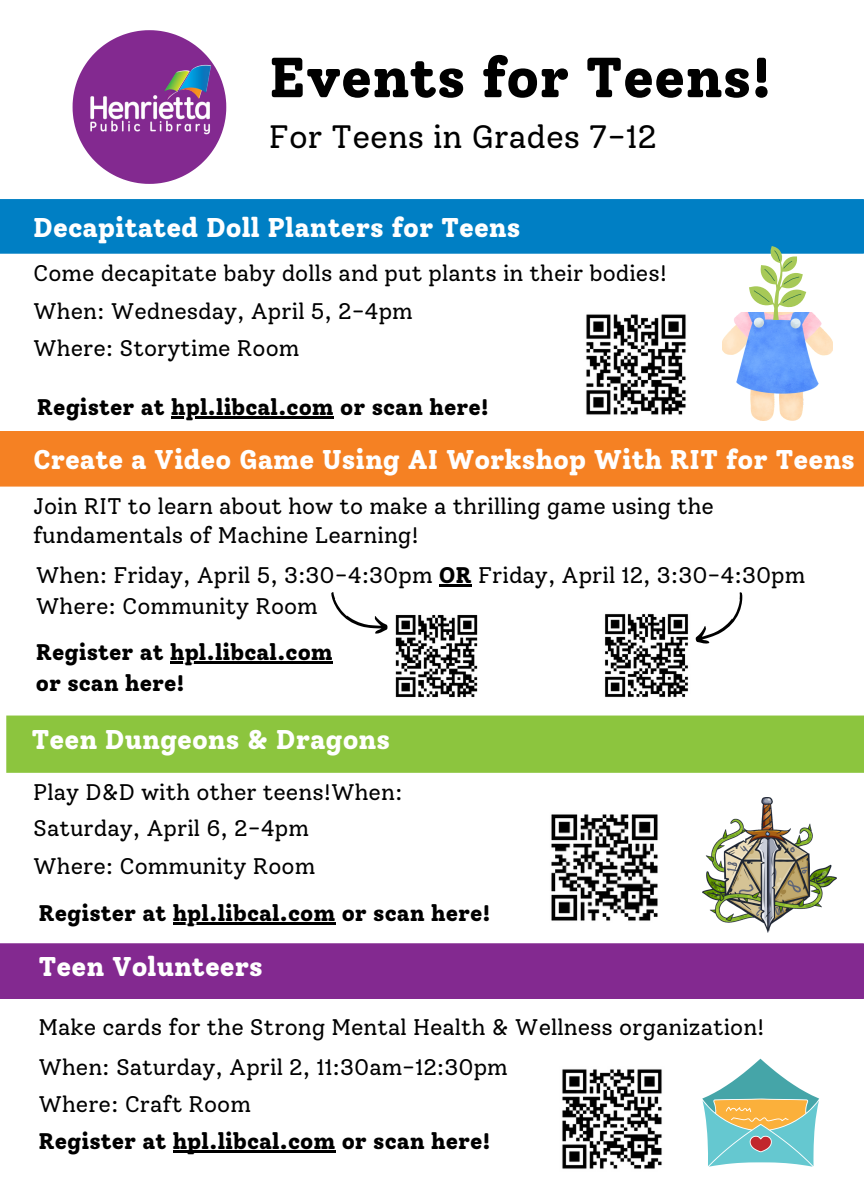
<style>
.page{position:relative;width:864px;height:1188px;background:#fff}
.page>*{position:absolute;margin:0;border:0;box-sizing:border-box;transform-origin:0 0}
.t1{font:800 56.4px "Solway";color:#000}
.t2{font:32.25px "Solway";color:#000}
.t3{font:800 27px "Solway";color:#fff}
.t4{font:22.5px/37.8px "Solway";color:#000}
.t5{font:800 22.5px "Solway";color:#000}
.s1{font-weight:800}
</style>
<div class="page">
<div style="left:0;top:431px;width:864px;height:56px;background:#f58123"></div>
<div style="left:0;top:199px;width:864px;height:55px;background:#007fc4"></div>
<svg style="left:73px;top:30px;width:153px;height:154px"></svg>
<img style="left:85px;top:63px;width:128px;height:74px">
<img style="left:163px;top:58px;width:48px;height:49px">
<div style="left:6px;top:716px;width:858px;height:57px;background:#8cc53e"></div>
<div style="left:0;top:943px;width:864px;height:56px;background:#832990"></div>
<img style="left:722px;top:313px;width:111px;height:107px">
<svg style="left:748px;top:246px;width:58px;height:73px"></svg>
<img style="left:586px;top:314px;width:100px;height:101px">
<img style="left:395px;top:615px;width:83px;height:82px">
<img style="left:605px;top:614px;width:83px;height:83px">
<hr style="left:439px;top:584px;width:33px;height:2px;background:#000">
<svg style="left:331px;top:592px;width:57px;height:42px"></svg>
<svg style="left:695px;top:592px;width:48px;height:52px"></svg>
<img style="left:702px;top:797px;width:134px;height:135px">
<img style="left:551px;top:814px;width:107px;height:107px">
<svg style="left:702px;top:1059px;width:117px;height:108px"></svg>
<img style="left:562px;top:1069px;width:100px;height:100px">
<hr style="left:171px;top:416px;width:163px;height:2px;background:#000">
<hr style="left:170px;top:661px;width:163px;height:2px;background:#000">
<hr style="left:173px;top:922px;width:162px;height:2px;background:#000">
<hr style="left:173px;top:1151px;width:162px;height:2px;background:#000">
<p class="t1" style="left:269px;top:44px;width:504px">Events for Teens!</p>
<p class="t2" style="left:269px;top:117px;width:390px">For Teens in Grades 7-12</p>
<p class="t3" style="left:33px;top:211px;width:489px">Decapitated Doll Planters for Teens</p>
<h5 class="t4" style="left:33px;top:254px;width:636px">Come decapitate baby dolls and put plants in their bodies!<br>When: Wednesday, April 5, 2-4pm<br>Where: Storytime Room</h5>
<h4 class="t5" style="left:37px;top:394px;width:454px">Register at hpl.libcal.com or scan here!</h4>
<p class="t3" style="left:33px;top:443px;width:823px">Create a Video Game Using AI Workshop With RIT for Teens</p>
<p class="t4" style="left:33px;top:491px;width:682px;line-height:29.2px">Join RIT to learn about how to make a thrilling game using the fundamentals of Machine Learning!</p>
<p class="t4" style="left:36px;top:559px;width:771px;line-height:31px">When: Friday, April 5, 3:30-4:30pm <span class="s1">OR</span> Friday, April 12, 3:30-4:30pm<br>Where: Community Room</p>
<p class="t5" style="left:36px;top:638px;width:298px">Register at hpl.libcal.com</p>
<p class="t5" style="left:36px;top:670px;width:150px">or scan here!</p>
<p class="t3" style="left:31px;top:724px;width:360px">Teen Dungeons &amp; Dragons</p>
<h2 class="t4" style="left:33px;top:774px;width:371px;line-height:36.6px">Play D&amp;D with other teens!When:<br>Saturday, April 6, 2-4pm<br>Where: Community Room</h2>
<p class="t5" style="left:38px;top:899px;width:454px">Register at hpl.libcal.com or scan here!</p>
<h2 class="t3" style="left:38px;top:950px;width:226px">Teen Volunteers</h2>
<p class="t4" style="left:38px;top:1008px;width:728px">Make cards for the Strong Mental Health &amp; Wellness organization!</p>
<h5 class="t4" style="left:38px;top:1049px;width:471px;line-height:37.2px">When: Saturday, April 2, 11:30am-12:30pm<br>Where: Craft Room<br><span class="s1">Register at hpl.libcal.com or scan here!</span></h5>
</div>
